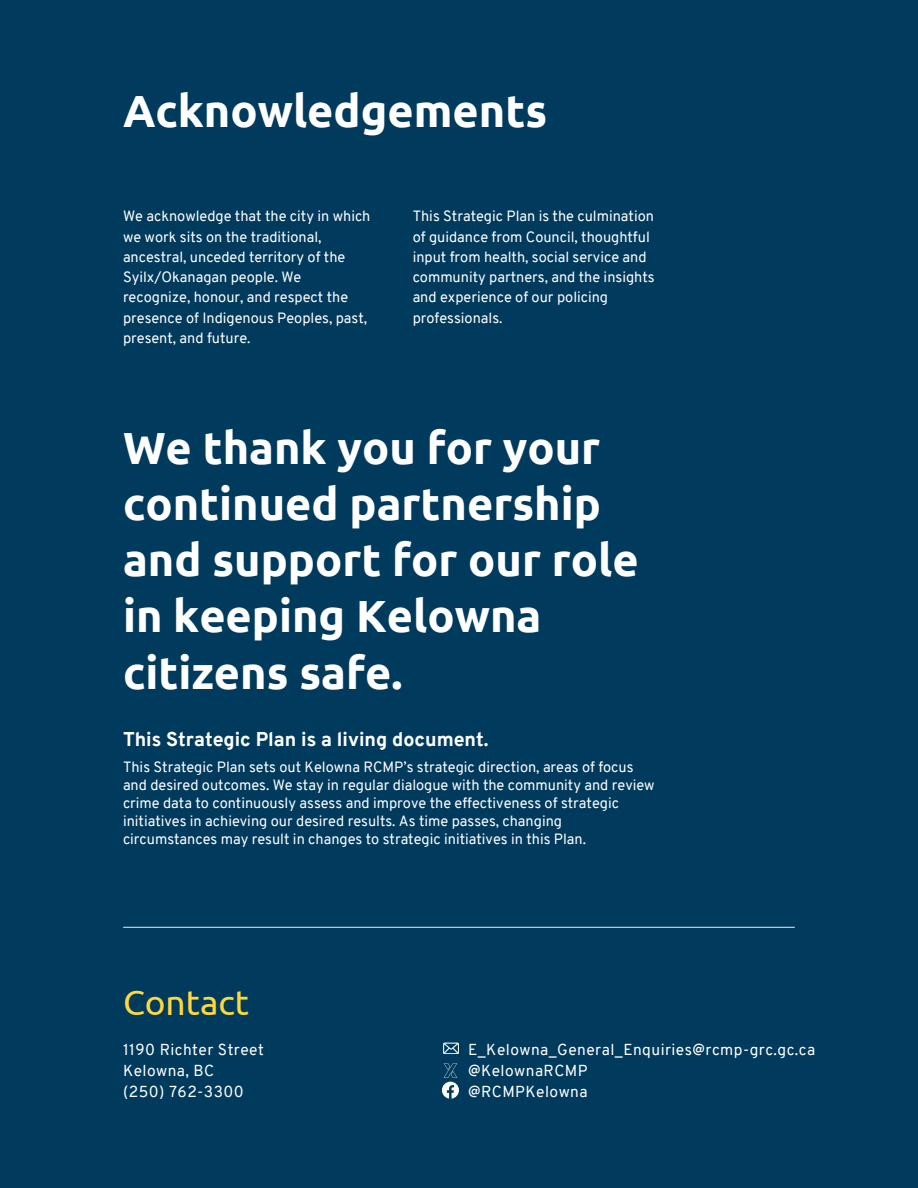
<style>
.page{position:relative;width:918px;height:1188px;background:#003a5d}
.page>*{position:absolute;margin:0;border:0;box-sizing:border-box;transform-origin:0 0}
.t1{font:700 45px/56.2px "Ubuntu";color:#fff}
.t2{font:35.25px "Ubuntu";color:#ffd93b}
.t3{font:800 19.5px "Overpass";color:#fff}
.t4{font:15.45px "Overpass";letter-spacing:.03em;color:#fff}
.t5{font:14.55px/20.2px "Overpass";color:#fff}
</style>
<div class="page">
<hr style="left:124px;top:927px;width:670px;height:1px;background:#d9d9d9">
<svg style="left:442px;top:1063px;width:17px;height:36px"></svg>
<svg style="left:443px;top:1043px;width:16px;height:11px"></svg>
<p class="t1" style="left:123px;top:82px;width:426px">Acknowledgements</p>
<p class="t5" style="left:123px;top:207px;width:249px">We acknowledge that the city in which we work sits on the traditional, ancestral, unceded territory of the<br>Syilx/Okanagan people. We recognize, honour, and respect the presence of Indigenous Peoples, past, present, and future.</p>
<p class="t5" style="left:413px;top:207px;width:243px">This Strategic Plan is the culmination of guidance from Council, thoughtful input from health, social service and community partners, and the insights and experience of our policing professionals.</p>
<p class="t1" style="left:123px;top:419px;width:517px">We thank you for your continued partnership and support for our role in keeping Kelowna citizens safe.</p>
<p class="t3" style="left:123px;top:731px;width:367px">This Strategic Plan is a living document.</p>
<p class="t5" style="left:123px;top:760px;width:533px;line-height:18px">This Strategic Plan sets out Kelowna RCMP’s strategic direction, areas of focus and desired outcomes. We stay in regular dialogue with the community and review crime data to continuously assess and improve the effectiveness of strategic initiatives in achieving our desired results. As time passes, changing circumstances may result in changes to strategic initiatives in this Plan.</p>
<p class="t2" style="left:123px;top:982px;width:128px">Contact</p>
<p class="t4" style="left:123px;top:1043px;width:142px">1190 Richter Street</p>
<p class="t4" style="left:123px;top:1064px;width:93px">Kelowna, BC</p>
<p class="t4" style="left:123px;top:1086px;width:122px">(250) 762-3300</p>
<p class="t4" style="left:468px;top:1043px;width:349px">E_Kelowna_General_Enquiries@rcmp-grc.gc.ca</p>
<p class="t4" style="left:468px;top:1064px;width:121px">@KelownaRCMP</p>
<p class="t4" style="left:468px;top:1086px;width:121px">@RCMPKelowna</p>
</div>
